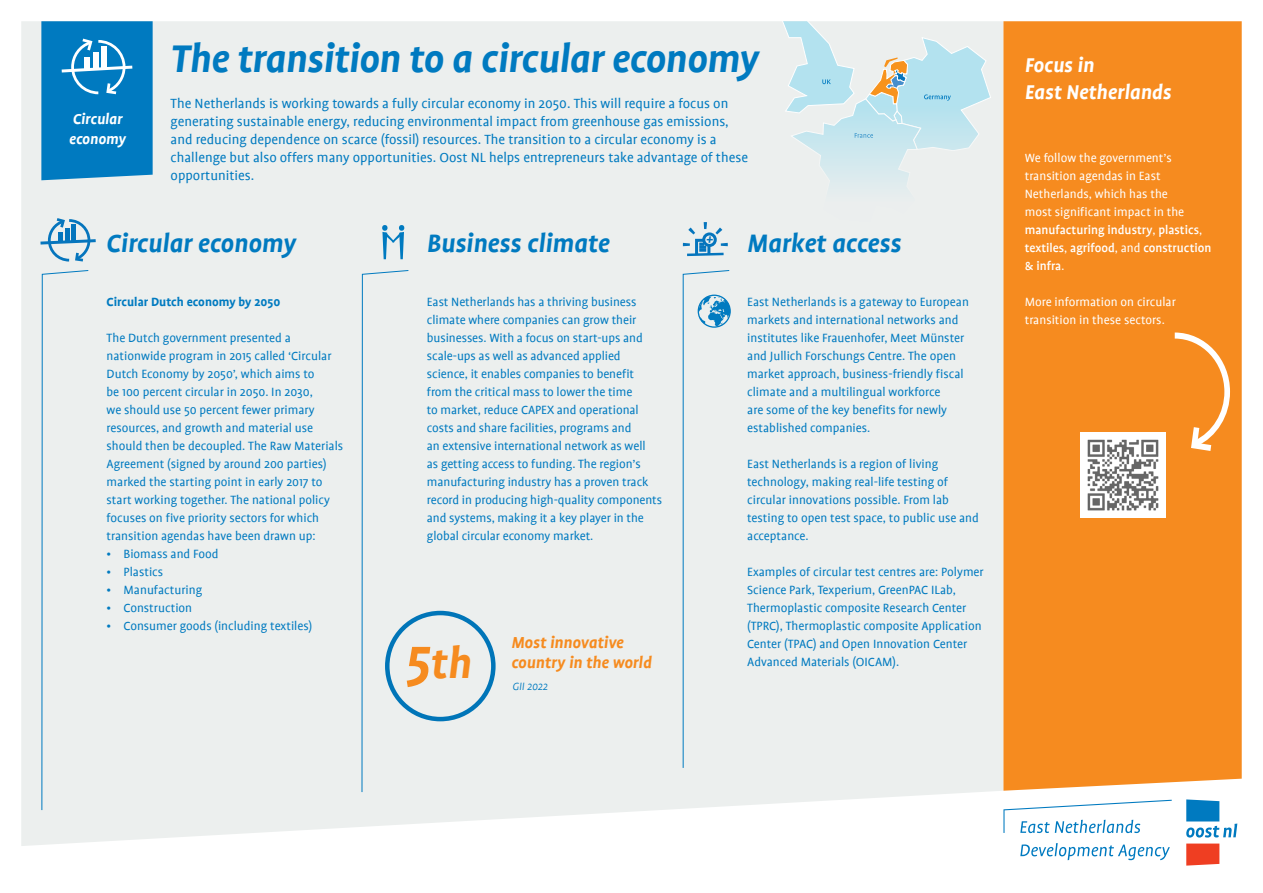
<style>
.page{position:relative;width:1263px;height:893px;background:#fff}
.page>*{position:absolute;margin:0;border:0;box-sizing:border-box;transform-origin:0 0}
.t1{font:italic 700 48px "Profile";color:#f68b1f}
.t2{font:italic 700 43.5px "Profile";letter-spacing:-.01em;color:#007ac0}
.t3{font:italic 700 28.5px "Profile";color:#007ac0}
.t4{font:italic 700 22.5px/27px "Profile";color:#fff}
.t5{font:italic 700 18px "Profile";color:#f68b1f}
.t6{font:italic 700 16.5px/19.8px "Profile";color:#fff}
.t7{font:italic 700 15.45px "Profile";color:#0575bd}
.t8{font:15px/18px "Profile";color:#007ac0}
.t9{font:13.5px/18px "Profile";color:#007ac0}
.t10{font:13.5px/18px "Profile";color:#fff}
.t11{font:700 13.5px "Profile";color:#007ac0}
.t12{font:italic 300 12px "Profile";color:#007ac0}
.s1{font-size:60px}
.s2{font-weight:500}
.s3{font-style:italic}
</style>
<div class="page">
<div style="left:21px;top:21px;width:982px;height:825px;background:#ecefee"></div>
<svg style="left:778px;top:21px;width:213px;height:202px;background:#d9e9eb"></svg>
<div style="left:385px;top:611px;width:111px;height:110px;border:4px solid #0075b8;border-radius:50%"></div>
<div style="left:1003px;top:21px;width:239px;height:770px;background:#f68b1f"></div>
<svg style="left:361px;top:270px;width:48px;height:523px;background:#dee8eb"></svg>
<svg style="left:41px;top:270px;width:48px;height:541px;background:#dfe8eb"></svg>
<svg style="left:1186px;top:843px;width:33px;height:23px"></svg>
<svg style="left:1186px;top:799px;width:51px;height:38px"></svg>
<svg style="left:1020px;top:843px;width:150px;height:17px"></svg>
<svg style="left:1003px;top:800px;width:169px;height:33px"></svg>
<div style="left:698px;top:295px;width:33px;height:33px;border:1px solid #007ac0;border-radius:50%"></div>
<svg style="left:682px;top:270px;width:48px;height:499px;background:#e1e9eb"></svg>
<svg style="left:683px;top:222px;width:45px;height:36px;background:#aecee0"></svg>
<img style="left:1080px;top:432px;width:85px;height:85px">
<svg style="left:41px;top:21px;width:112px;height:159px;background:#1082c3"></svg>
<div style="left:84px;top:57px;width:6px;height:12px;background:#fff"></div>
<div style="left:93px;top:52px;width:5px;height:17px;background:#fff"></div>
<div style="left:102px;top:46px;width:5px;height:23px;background:#fff"></div>
<svg style="left:382px;top:225px;width:22px;height:34px"></svg>
<svg style="left:37px;top:216px;width:62px;height:47px;background:#bfd7e4"></svg>
<hr style="left:58px;top:232px;width:4px;height:10px;background:#0575bd">
<hr style="left:65px;top:229px;width:4px;height:13px;background:#0575bd">
<hr style="left:72px;top:224px;width:4px;height:18px;background:#0575bd">
<svg style="left:1175px;top:332px;width:55px;height:119px;background:#f79d42"></svg>
<p class="t6" style="left:69px;top:109px;width:58px">Circular economy</p>
<p class="t2" style="left:171px;top:35px;width:590px">The transition to a circular economy</p>
<p class="t8" style="left:171px;top:95px;width:579px">The Netherlands is working towards a fully circular economy in 2050. This will require a focus on generating sustainable energy, reducing environmental impact from greenhouse gas emissions, and reducing dependence on scarce (fossil) resources. The transition to a circular economy is a challenge but also offers many opportunities. Oost NL helps entrepreneurs take advantage of these opportunities.</p>
<p class="t3" style="left:106px;top:228px;width:191px">Circular economy</p>
<p class="t3" style="left:427px;top:228px;width:184px">Business climate</p>
<p class="t3" style="left:747px;top:228px;width:156px">Market access</p>
<p class="t11" style="left:107px;top:295px;width:175px">Circular Dutch economy by 2050</p>
<p class="t9" style="left:107px;top:329px;width:238px">The Dutch government presented a nationwide program in 2015 called ‘Circular Dutch Economy by 2050’, which aims to<br>be 100 percent circular in 2050. In 2030,<br>we should use 50 percent fewer primary resources, and growth and material use should then be decoupled. The Raw Materials Agreement (signed by around 200 parties) marked the starting point in early 2017 to start working together. The national policy focuses on five priority sectors for which transition agendas have been drawn up:</p>
<p class="t9" style="left:107px;top:545px;width:113px">• Biomass and Food</p>
<p class="t9" style="left:107px;top:563px;width:58px">• Plastics</p>
<p class="t9" style="left:107px;top:581px;width:97px">• Manufacturing</p>
<p class="t9" style="left:107px;top:599px;width:87px">• Construction</p>
<p class="t9" style="left:107px;top:617px;width:207px">• Consumer goods (including textiles)</p>
<p class="t7" style="left:706px;top:231px;width:8px">+</p>
<p class="t9" style="left:427px;top:293px;width:237px">East Netherlands has a thriving business climate where companies can grow their businesses. With a focus on start-ups and scale-ups as well as advanced applied science, it enables companies to benefit from the critical mass to lower the time<br>to market, reduce CAPEX and operational costs and share facilities, programs and<br>an extensive international network as well<br>as getting access to funding. The region’s manufacturing industry has a proven track record in producing high-quality components and systems, making it a key player in the global circular economy market.</p>
<p class="t9" style="left:747px;top:293px;width:223px">East Netherlands is a gateway to European markets and international networks and institutes like Frauenhofer, Meet Münster and Jullich Forschungs Centre. The open market approach, business-friendly fiscal climate and a multilingual workforce<br>are some of the key benefits for newly established companies.</p>
<p class="t9" style="left:747px;top:455px;width:233px">East Netherlands is a region of living technology, making real-life testing of circular innovations possible. From lab testing to open test space, to public use and acceptance.</p>
<p class="t9" style="left:747px;top:563px;width:238px">Examples of circular test centres are: Polymer Science Park, Texperium, GreenPAC ILab, Thermoplastic composite Research Center (TPRC), Thermoplastic composite Application Center (TPAC) and Open Innovation Center Advanced Materials (OICAM).</p>
<p class="t5" style="left:511px;top:633px;width:114px">Most innovative</p>
<p class="t5" style="left:511px;top:652px;width:142px">country in the world</p>
<p class="t12" style="left:512px;top:680px;width:37px">GII 2022</p>
<p class="t1" style="left:406px;top:637px;width:67px"><span class="s1">5</span>th</p>
<p class="t4" style="left:1025px;top:51px;width:148px">Focus in<br>East Netherlands</p>
<p class="t10" style="left:1025px;top:149px;width:188px">We follow the government’s transition agendas in East<br>Netherlands, which has the<br>most significant impact in the <span class="s2">manufacturing industry</span>, <span class="s2">plastics</span>, <span class="s2">textiles</span>, <span class="s2">agrifood</span>, and <span class="s2">construction &amp; infra</span><span class="s3">.</span></p>
<p class="t10" style="left:1025px;top:293px;width:153px">More information on circular transition in these sectors.</p>
</div>
